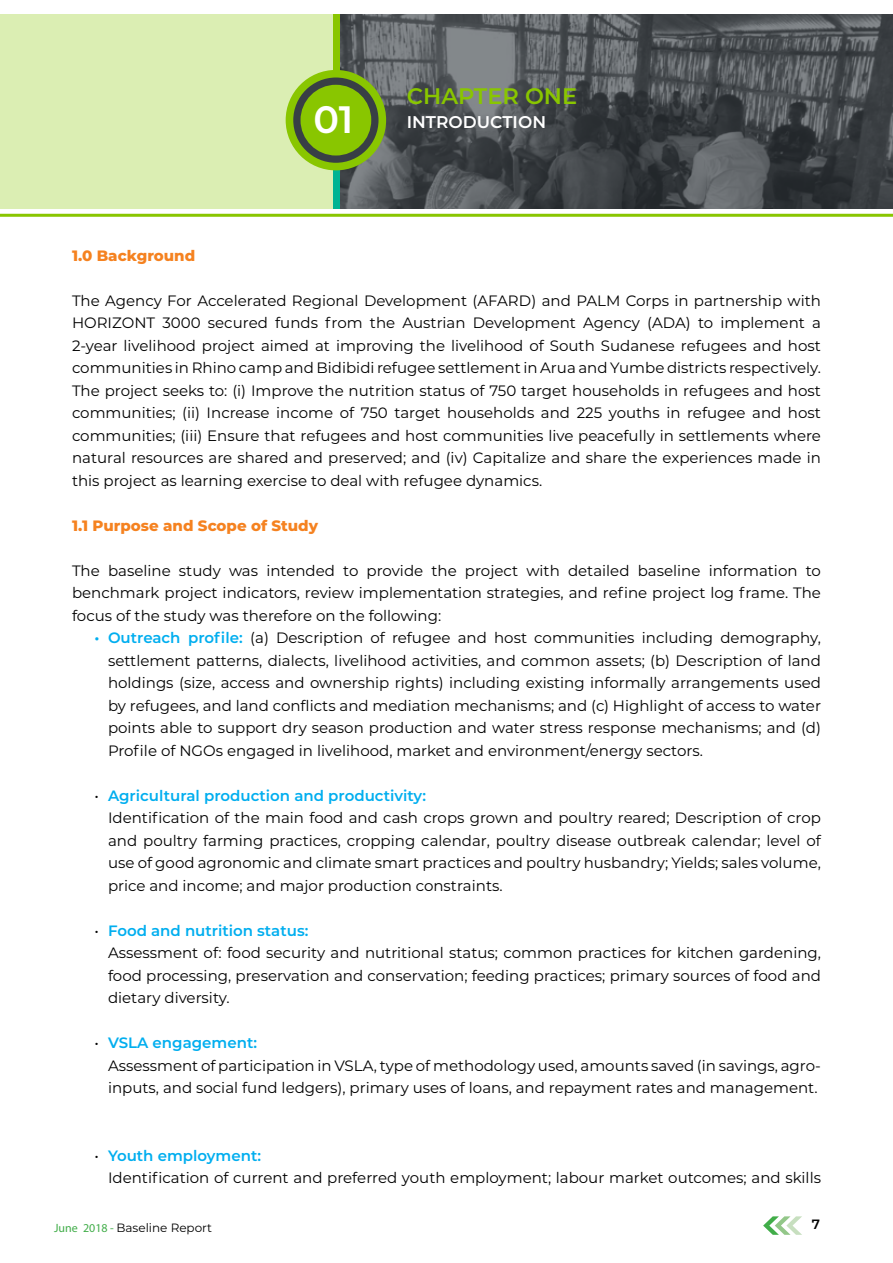
<style>
.page{position:relative;width:893px;height:1263px;background:#fff}
.page>*{position:absolute;margin:0;border:0;box-sizing:border-box;transform-origin:0 0}
.t1{font:600 38.1px "Montserrat";color:#fff}
.t2{font:600 22.5px "Montserrat";color:#89c600}
.t3{font:600 16.95px "Montserrat";color:#fff}
.t4{font:15px/22.5px "Montserrat";color:#000}
.t5{font:800 15px "Montserrat";color:#f58220}
.t6{font:600 13.5px "Montserrat";color:#000}
.t7{font:12px "Montserrat";color:#000}
.s1{font-weight:600;color:#00aeef}
.s2{font-family:"Myriad Pro";color:#41ad49}
</style>
<div class="page">
<svg style="left:763px;top:1216px;width:39px;height:19px"></svg>
<div style="left:0;top:15px;width:421px;height:194px;background:#dbeeb3"></div>
<svg style="left:340px;top:15px;width:553px;height:194px;background:#4d5255"></svg>
<div style="left:333px;top:15px;width:7px;height:57px;background:#89c600"></div>
<div style="left:333px;top:163px;width:7px;height:46px;background:#00b393"></div>
<div style="left:286px;top:70px;width:100px;height:100px;background:#89c600;border-radius:50%"></div>
<div style="left:293px;top:78px;width:85px;height:85px;background:#383f45;border-radius:50%"></div>
<div style="left:300px;top:85px;width:71px;height:71px;background:#89c600;border-radius:50%"></div>
<hr style="left:0;top:214px;width:893px;height:3px;background:#89c600">
<h2 class="t2" style="left:407px;top:80px;width:172px">CHAPTER ONE</h2>
<h1 class="t1" style="left:313px;top:92px;width:42px">01</h1>
<p class="t3" style="left:407px;top:110px;width:141px">INTRODUCTION</p>
<p class="t5" style="left:72px;top:244px;width:125px">1.0 Background</p>
<p class="t4" style="left:72px;top:288px;width:750px;text-align:justify">The Agency For Accelerated Regional Development (AFARD) and PALM Corps in partnership with HORIZONT 3000 secured funds from the Austrian Development Agency (ADA) to implement a 2-year livelihood project aimed at improving the livelihood of South Sudanese refugees and host communities in Rhino camp and Bidibidi refugee settlement in Arua and Yumbe districts respectively.<br>The project seeks to: (i) Improve the nutrition status of 750 target households in refugees and host communities; (ii) Increase income of 750 target households and 225 youths in refugee and host communities; (iii) Ensure that refugees and host communities live peacefully in settlements where natural resources are shared and preserved; and (iv) Capitalize and share the experiences made in this project as learning exercise to deal with refugee dynamics.</p>
<p class="t5" style="left:72px;top:514px;width:248px">1.1 Purpose and Scope of Study</p>
<p class="t4" style="left:72px;top:558px;width:750px;text-align:justify">The baseline study was intended to provide the project with detailed baseline information to benchmark project indicators, review implementation strategies, and refine project log frame. The focus of the study was therefore on the following:</p>
<p class="t4" style="left:108px;top:626px;width:714px;text-align:justify;text-indent:-14px"><span class="s1">• Outreach profile:</span> (a) Description of refugee and host communities including demography, settlement patterns, dialects, livelihood activities, and common assets; (b) Description of land holdings (size, access and ownership rights) including existing informally arrangements used by refugees, and land conflicts and mediation mechanisms; and (c) Highlight of access to water points able to support dry season production and water stress response mechanisms; and (d)<br>Profile of NGOs engaged in livelihood, market and environment/energy sectors.</p>
<p class="t4" style="left:108px;top:783px;width:714px;text-indent:-14px">• <span class="s1">Agricultural production and productivity:<br></span>Identification of the main food and cash crops grown and poultry reared; Description of crop and poultry farming practices, cropping calendar, poultry disease outbreak calendar; level of use of good agronomic and climate smart practices and poultry husbandry; Yields; sales volume, price and income; and major production constraints.</p>
<p class="t4" style="left:108px;top:918px;width:714px;text-indent:-14px">• <span class="s1">Food and nutrition status:<br></span>Assessment of: food security and nutritional status; common practices for kitchen gardening, food processing, preservation and conservation; feeding practices; primary sources of food and dietary diversity.</p>
<p class="t4" style="left:108px;top:1031px;width:714px;text-indent:-14px">• <span class="s1">VSLA engagement:<br></span>Assessment of participation in VSLA, type of methodology used, amounts saved (in savings, agro&shy;inputs, and social fund ledgers), primary uses of loans, and repayment rates and management.</p>
<p class="t4" style="left:108px;top:1143px;width:714px;text-indent:-14px">• <span class="s1">Youth employment:<br></span>Identification of current and preferred youth employment; labour market outcomes; and skills</p>
<p class="t7" style="left:54px;top:1219px;width:159px"><span class="s2">June 2018 -</span> Baseline Report</p>
<p class="t6" style="left:812px;top:1215px;width:10px">7</p>
</div>
